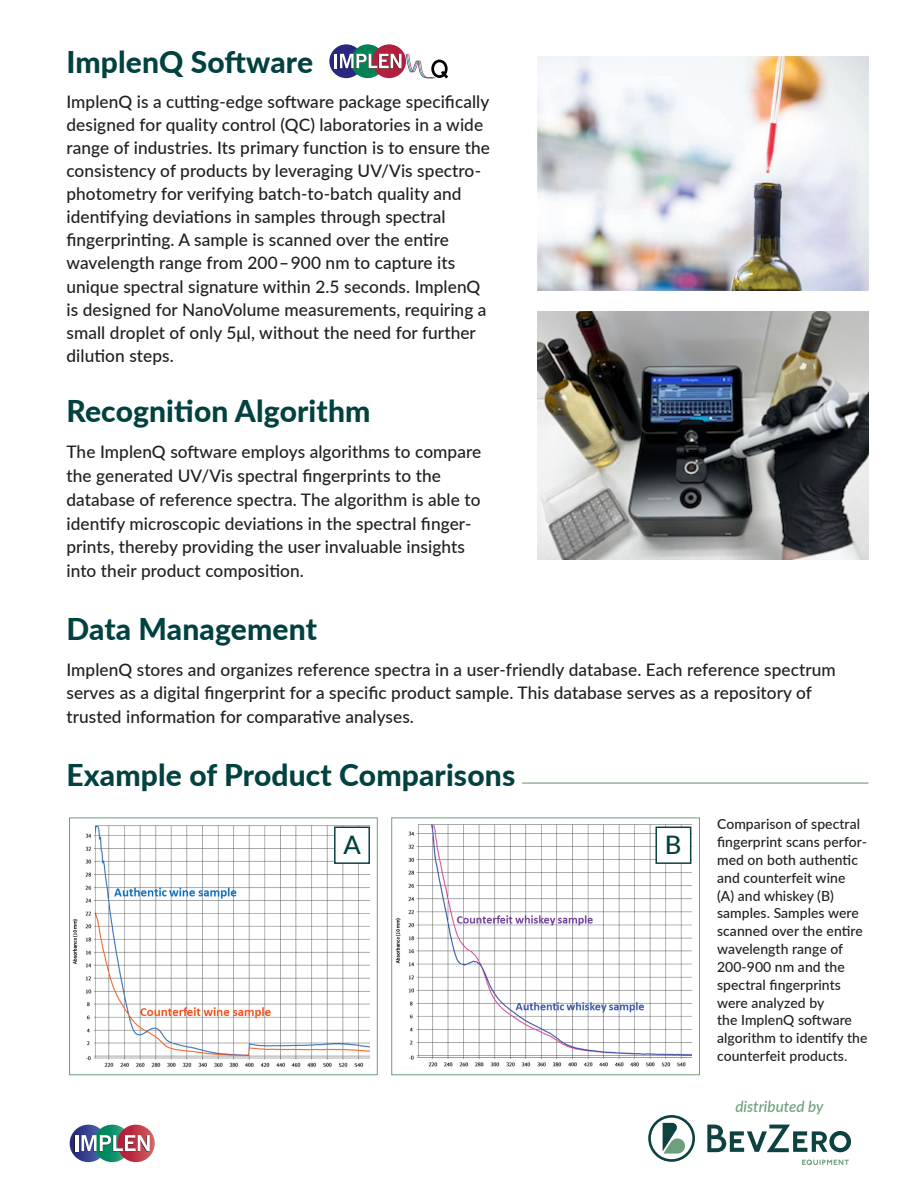
<style>
.page{position:relative;width:918px;height:1188px;background:#fff}
.page>*{position:absolute;margin:0;border:0;box-sizing:border-box;transform-origin:0 0}
.t1{font:800 30px "Lato";letter-spacing:.005em;color:#014240}
.t2{font:500 25.5px "Lato";color:#014240}
.t3{font:500 17.25px/23.1px "Lato";letter-spacing:.005em;color:#231f20}
.t4{font:italic 500 15.3px "Lato";color:#6d9f7b}
.t5{font:500 13.95px/17.9px "Lato";letter-spacing:.005em;color:#231f20}
</style>
<div class="page">
<svg style="left:707px;top:1125px;width:144px;height:27px"></svg>
<svg style="left:648px;top:1115px;width:47px;height:47px"></svg>
<svg style="left:802px;top:1160px;width:47px;height:5px"></svg>
<svg style="left:70px;top:1125px;width:37px;height:37px"></svg>
<svg style="left:117px;top:1125px;width:38px;height:37px"></svg>
<hr style="left:75px;top:1136px;width:3px;height:16px;background:#231f20">
<hr style="left:75px;top:1135px;width:3px;height:16px;background:#fff">
<svg style="left:81px;top:1125px;width:69px;height:37px"></svg>
<hr style="left:522px;top:783px;width:346px;height:1px;background:#6e9f7a">
<img style="left:538px;top:312px;width:330px;height:248px">
<img style="left:538px;top:56px;width:330px;height:235px">
<img style="left:395px;top:824px;width:296px;height:243px">
<img style="left:72px;top:825px;width:297px;height:242px">
<div style="left:69px;top:817px;width:309px;height:258px;border:1px solid #6d9f7b"></div>
<div style="left:391px;top:817px;width:309px;height:258px;border:1px solid #6d9f7b"></div>
<div style="left:334px;top:827px;width:36px;height:37px;background:#fff;border:2px solid #0e4240"></div>
<div style="left:655px;top:827px;width:36px;height:37px;background:#fff;border:2px solid #0e4240"></div>
<svg style="left:329px;top:44px;width:34px;height:34px"></svg>
<svg style="left:334px;top:44px;width:114px;height:35px"></svg>
<p class="t1" style="left:66px;top:40px;width:248px">ImplenQ Software</p>
<p class="t3" style="left:66px;top:89px;width:425px">ImplenQ is a cutting-edge software package specifically designed for quality control (QC) laboratories in a wide range of industries. Its primary function is to ensure the consistency of products by leveraging UV/Vis spectro&shy;photometry for verifying batch-to-batch quality and identifying deviations in samples through spectral fingerprinting. A sample is scanned over the entire wavelength range from 200–900 nm to capture its unique spectral signature within 2.5 seconds. ImplenQ is designed for NanoVolume measurements, requiring a small droplet of only 5μl, without the need for further dilution steps.</p>
<p class="t1" style="left:66px;top:389px;width:306px">Recognition Algorithm</p>
<p class="t3" style="left:66px;top:439px;width:416px;line-height:23.9px">The ImplenQ software employs algorithms to compare the generated UV/Vis spectral fingerprints to the database of reference spectra. The algorithm is able to identify microscopic deviations in the spectral finger&shy;prints, thereby providing the user invaluable insights into their product composition.</p>
<p class="t1" style="left:66px;top:607px;width:252px">Data Management</p>
<p class="t3" style="left:66px;top:657px;width:771px;line-height:23.9px">ImplenQ stores and organizes reference spectra in a user-friendly database. Each reference spectrum serves as a digital fingerprint for a specific product sample. This database serves as a repository of trusted information for comparative analyses.</p>
<p class="t1" style="left:66px;top:753px;width:450px">Example of Product Comparisons</p>
<p class="t2" style="left:343px;top:826px;width:19px">A</p>
<p class="t2" style="left:665px;top:826px;width:18px">B</p>
<p class="t5" style="left:717px;top:815px;width:152px">Comparison of spectral fingerprint scans perfor&shy;med on both authentic and counterfeit wine<br>(A) and whiskey (B) samples. Samples were scanned over the entire wavelength range of<br>200-900 nm and the spectral fingerprints were analyzed by<br>the ImplenQ software algorithm to identify the counterfeit products.</p>
<p class="t4" style="left:735px;top:1095px;width:90px">distributed by</p>
</div>
